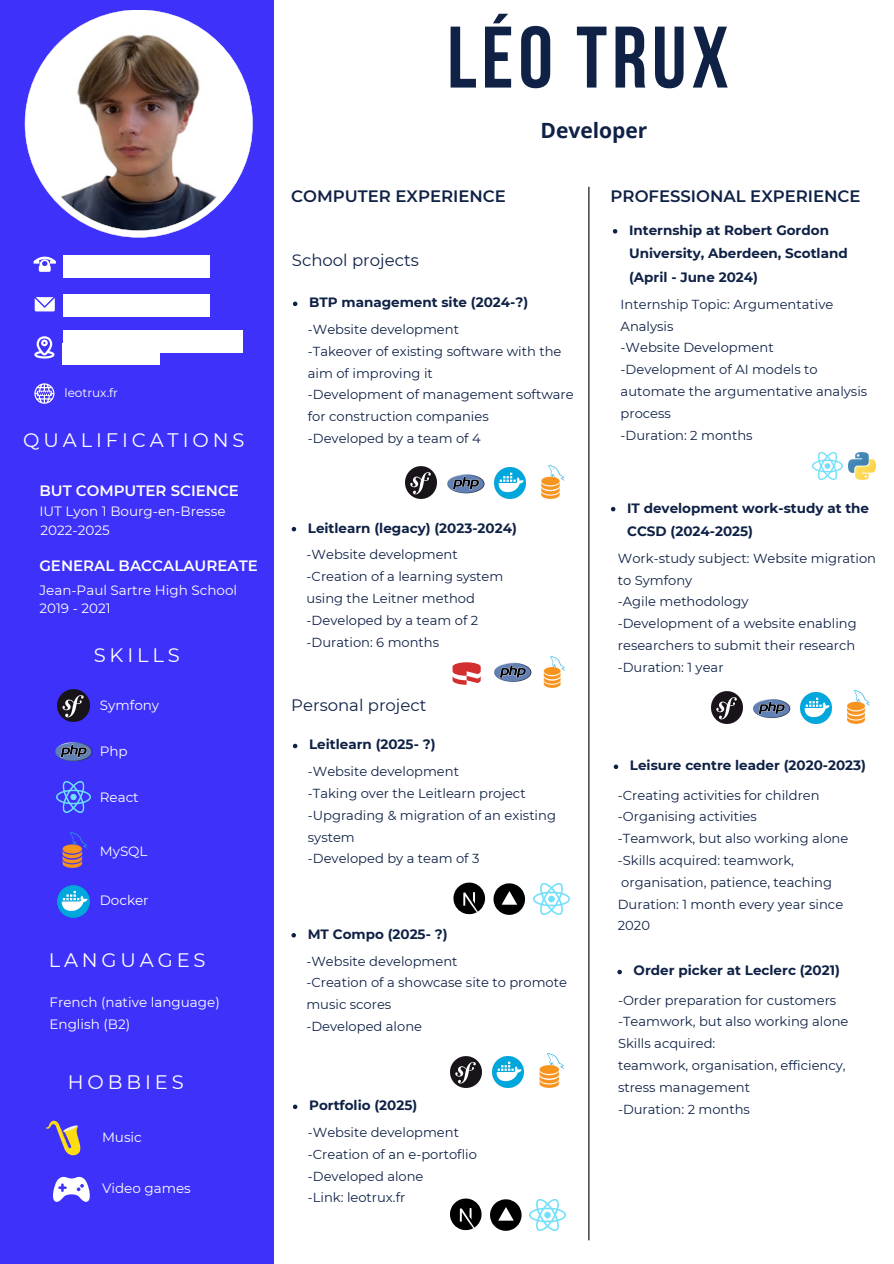
<style>
.page{position:relative;width:894px;height:1264px;background:#fff}
.page>*{position:absolute;margin:0;border:0;box-sizing:border-box;transform-origin:0 0}
.t1{font:700 87px "Bebas Neue";letter-spacing:.055em;color:#0f2145}
.t2{font:700 21px "Open Sans";color:#0f2145}
.t3{font:19.5px "Montserrat";letter-spacing:.2em;color:#fff}
.t4{font:600 16.5px "Montserrat";color:#0f2145}
.t5{font:16.5px "Montserrat";color:#0f2145}
.t6{font:600 15px "Montserrat";color:#fff}
.t7{font:700 13.5px/23.7px "Montserrat";color:#0f2145}
.t8{font:13.5px "Montserrat";color:#fff}
.t9{font:13.05px/21.8px "Montserrat";color:#0f2145}
.t10{font:12px "Montserrat";color:#fff}
</style>
<div class="page">
<div style="left:0;top:0;width:274px;height:1263px;background:#3e31fa"></div>
<svg style="left:35px;top:297px;width:20px;height:14px"></svg>
<svg style="left:33px;top:256px;width:23px;height:16px"></svg>
<svg style="left:34px;top:336px;width:20px;height:22px"></svg>
<img style="left:62px;top:832px;width:26px;height:35px">
<svg style="left:45px;top:1120px;width:36px;height:35px"></svg>
<svg style="left:52px;top:1176px;width:38px;height:25px"></svg>
<hr style="left:588px;top:187px;width:1px;height:1053px;background:#000">
<svg style="left:25px;top:10px;width:228px;height:227px"></svg>
<svg style="left:494px;top:662px;width:37px;height:20px"></svg>
<svg style="left:452px;top:662px;width:28px;height:22px"></svg>
<img style="left:57px;top:690px;width:32px;height:31px">
<img style="left:58px;top:886px;width:31px;height:31px">
<img style="left:56px;top:781px;width:34px;height:31px">
<img style="left:450px;top:1056px;width:32px;height:31px">
<img style="left:492px;top:1056px;width:31px;height:31px">
<img style="left:539px;top:1053px;width:26px;height:34px">
<img style="left:812px;top:453px;width:30px;height:27px">
<img style="left:848px;top:453px;width:27px;height:27px">
<img style="left:543px;top:657px;width:23px;height:30px">
<svg style="left:55px;top:742px;width:37px;height:19px"></svg>
<img style="left:405px;top:467px;width:31px;height:31px">
<img style="left:494px;top:467px;width:31px;height:32px">
<img style="left:541px;top:466px;width:24px;height:32px">
<svg style="left:453px;top:882px;width:32px;height:32px"></svg>
<img style="left:533px;top:883px;width:36px;height:31px">
<svg style="left:493px;top:883px;width:32px;height:31px"></svg>
<svg style="left:450px;top:1198px;width:31px;height:31px"></svg>
<img style="left:529px;top:1199px;width:37px;height:31px">
<svg style="left:490px;top:1199px;width:31px;height:31px"></svg>
<svg style="left:447px;top:474px;width:37px;height:19px"></svg>
<img style="left:711px;top:691px;width:31px;height:32px">
<img style="left:800px;top:692px;width:31px;height:31px">
<img style="left:847px;top:690px;width:23px;height:33px">
<svg style="left:753px;top:699px;width:37px;height:19px"></svg>
<svg style="left:34px;top:383px;width:20px;height:20px"></svg>
<div style="left:64px;top:255px;width:146px;height:23px;background:#fff"></div>
<svg style="left:291px;top:527px;width:5px;height:4px"></svg>
<svg style="left:613px;top:764px;width:5px;height:5px"></svg>
<svg style="left:617px;top:969px;width:4px;height:5px"></svg>
<svg style="left:612px;top:229px;width:5px;height:4px"></svg>
<svg style="left:293px;top:301px;width:4px;height:5px"></svg>
<svg style="left:291px;top:933px;width:5px;height:4px"></svg>
<svg style="left:611px;top:507px;width:4px;height:4px"></svg>
<svg style="left:293px;top:743px;width:4px;height:5px"></svg>
<svg style="left:293px;top:1104px;width:4px;height:5px"></svg>
<div style="left:64px;top:294px;width:146px;height:23px;background:#fff"></div>
<div style="left:63px;top:330px;width:179px;height:23px;background:#fff"></div>
<div style="left:63px;top:343px;width:97px;height:21px;background:#fff"></div>
<p class="t10" style="left:64px;top:385px;width:55px">leotrux.fr</p>
<p class="t3" style="left:23px;top:428px;width:222px">QUALIFICATIONS</p>
<h6 class="t6" style="left:39px;top:481px;width:201px">BUT COMPUTER SCIENCE</h6>
<h6 class="t8" style="left:39px;top:502px;width:188px">IUT Lyon 1 Bourg-en-Bresse</h6>
<p class="t8" style="left:41px;top:521px;width:71px">2022-2025</p>
<p class="t6" style="left:39px;top:556px;width:220px">GENERAL BACCALAUREATE</p>
<h2 class="t8" style="left:39px;top:581px;width:199px">Jean-Paul Sartre High School</h2>
<p class="t8" style="left:39px;top:600px;width:73px">2019 - 2021</p>
<p class="t3" style="left:94px;top:643px;width:88px">SKILLS</p>
<h3 class="t8" style="left:100px;top:696px;width:61px">Symfony</h3>
<h6 class="t8" style="left:100px;top:742px;width:29px">Php</h6>
<p class="t8" style="left:100px;top:788px;width:40px">React</p>
<p class="t8" style="left:100px;top:843px;width:49px">MySQL</p>
<h4 class="t8" style="left:100px;top:892px;width:50px">Docker</h4>
<p class="t3" style="left:49px;top:947px;width:158px">LANGUAGES</p>
<h2 class="t8" style="left:49px;top:993px;width:172px">French (native language)</h2>
<p class="t8" style="left:49px;top:1016px;width:82px">English (B2)</p>
<p class="t3" style="left:68px;top:1070px;width:117px">HOBBIES</p>
<p class="t8" style="left:102px;top:1128px;width:41px">Music</p>
<p class="t8" style="left:102px;top:1180px;width:90px">Video games</p>
<p class="t1" style="left:447px;top:22px;width:283px">LÉO TRUX</p>
<p class="t4" style="left:291px;top:186px;width:216px">COMPUTER EXPERIENCE</p>
<p class="t5" style="left:292px;top:250px;width:128px">School projects</p>
<h1 class="t2" style="left:540px;top:116px;width:108px">Developer</h1>
<p class="t4" style="left:610px;top:186px;width:251px">PROFESSIONAL EXPERIENCE</p>
<p class="t7" style="left:629px;top:218px;width:220px">Internship at Robert Gordon<br>University, Aberdeen, Scotland (April - June 2024)</p>
<p class="t7" style="left:309px;top:290px;width:220px">BTP management site (2024-?)</p>
<h4 class="t9" style="left:308px;top:318px;width:267px">-Website development<br>-Takeover of existing software with the aim of improving it<br>-Development of management software for construction companies<br>-Developed by a team of 4</h4>
<h2 class="t7" style="left:308px;top:516px;width:210px">Leitlearn (legacy) (2023-2024)</h2>
<h2 class="t9" style="left:306px;top:544px;width:198px">-Website development -Creation of a learning system using the Leitner method -Developed by a team of 2 -Duration: 6 months</h2>
<p class="t5" style="left:291px;top:695px;width:137px">Personal project</p>
<p class="t7" style="left:309px;top:732px;width:128px">Leitlearn (2025- ?)</p>
<p class="t9" style="left:308px;top:760px;width:249px">-Website development<br>-Taking over the Leitlearn project -Upgrading &amp; migration of an existing system<br>-Developed by a team of 3</p>
<p class="t7" style="left:307px;top:922px;width:141px">MT Compo (2025- ?)</p>
<p class="t9" style="left:306px;top:950px;width:262px">-Website development<br>-Creation of a showcase site to promote music scores<br>-Developed alone</p>
<p class="t7" style="left:309px;top:1093px;width:110px">Portfolio (2025)</p>
<p class="t9" style="left:308px;top:1121px;width:170px">-Website development -Creation of an e-portoflio -Developed alone<br>-Link: leotrux.fr</p>
<p class="t9" style="left:620px;top:293px;width:248px">Internship Topic: Argumentative<br>Analysis<br>-Website Development -Development of AI models to automate the argumentative analysis process<br>-Duration: 2 months</p>
<h6 class="t7" style="left:627px;top:496px;width:243px">IT development work-study at the<br>CCSD (2024-2025)</h6>
<p class="t9" style="left:617px;top:547px;width:259px">Work-study subject: Website migration to Symfony<br>-Agile methodology<br>-Development of a website enabling researchers to submit their research -Duration: 1 year</p>
<p class="t7" style="left:629px;top:753px;width:237px">Leisure centre leader (2020-2023)</p>
<p class="t9" style="left:617px;top:784px;width:232px">-Creating activities for children -Organising activities<br>-Teamwork, but also working alone -Skills acquired: teamwork, organisation, patience, teaching<br>Duration: 1 month every year since<br>2020</p>
<p class="t7" style="left:633px;top:958px;width:208px">Order picker at Leclerc (2021)</p>
<h4 class="t9" style="left:618px;top:989px;width:232px">-Order preparation for customers -Teamwork, but also working alone<br>Skills acquired:<br>teamwork, organisation, efficiency, stress management<br>-Duration: 2 months</h4>
</div>
